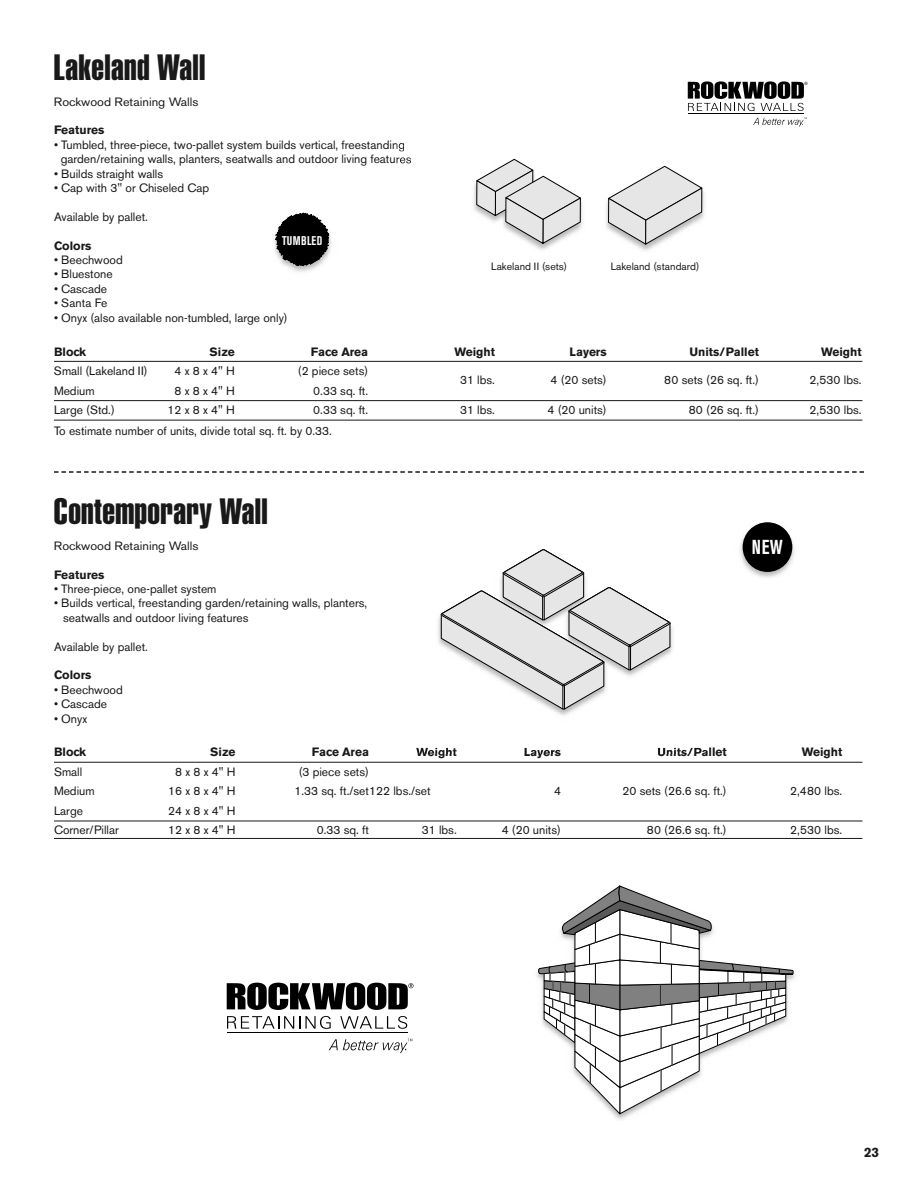
<style>
.page{position:relative;width:918px;height:1188px;background:#fff}
.page>*{position:absolute;margin:0;border:0;box-sizing:border-box;transform-origin:0 0}
.t1{font:36px "Helvetica Extra Compressed";letter-spacing:.01em;color:#191919;scale:1.05 1}
.t2{font:700 condensed 20.1px "Akzidenz Grotesk BE";color:#fff;scale:.92 1}
.t3{font:700 13.5px "Akzidenz Grotesk BE";color:#191919}
.t4{font:700 condensed 12.45px "Akzidenz Grotesk BE";letter-spacing:.035em;color:#fff;scale:.92 1}
.t5{font:12px "Akzidenz Grotesk BE";color:#191919}
.t6{font:700 12px "Akzidenz Grotesk BE";color:#191919}
.t7{font:12px "Akzidenz Grotesk BE";color:#191919;scale:1.05 1}
.t8{font:10.5px "Akzidenz Grotesk BE";color:#191919}
</style>
<div class="page">
<hr style="left:54px;top:361px;width:808px;height:1px;background:#191919">
<hr style="left:54px;top:400px;width:808px;height:1px;background:#191919">
<hr style="left:54px;top:420px;width:808px;height:1px;background:#191919">
<svg style="left:54px;top:471px;width:810px;height:2px"></svg>
<hr style="left:54px;top:762px;width:808px;height:1px;background:#191919">
<hr style="left:54px;top:821px;width:808px;height:1px;background:#191919">
<hr style="left:54px;top:838px;width:808px;height:1px;background:#191919">
<svg style="left:227px;top:983px;width:186px;height:27px"></svg>
<svg style="left:227px;top:1016px;width:104px;height:13px"></svg>
<svg style="left:340px;top:1016px;width:67px;height:13px"></svg>
<hr style="left:227px;top:1032px;width:180px;height:1px;background:#000">
<svg style="left:329px;top:1039px;width:83px;height:14px"></svg>
<svg style="left:688px;top:81px;width:120px;height:30px"></svg>
<hr style="left:688px;top:113px;width:116px;height:1px;background:#000">
<svg style="left:753px;top:117px;width:54px;height:10px"></svg>
<img style="left:396px;top:143px;width:309px;height:108px">
<svg style="left:607px;top:166px;width:96px;height:79px"></svg>
<svg style="left:476px;top:159px;width:106px;height:86px"></svg>
<img style="left:416px;top:616px;width:292px;height:138px">
<svg style="left:440px;top:549px;width:231px;height:161px"></svg>
<svg style="left:275px;top:212px;width:56px;height:55px"></svg>
<div style="left:279px;top:216px;width:47px;height:47px;background:#000;border-radius:50%"></div>
<img style="left:740px;top:522px;width:54px;height:56px">
<div style="left:743px;top:522px;width:49px;height:50px;background:#000;border-radius:50%"></div>
<svg style="left:538px;top:885px;width:257px;height:230px"></svg>
<p class="t1" style="left:54px;top:54px;width:146px">Lakeland Wall</p>
<p class="t7" style="left:54px;top:97px;width:139px">Rockwood Retaining Walls</p>
<p class="t6" style="left:54px;top:126px;width:52px">Features</p>
<p class="t5" style="left:54px;top:140px;width:353px">• Tumbled, three-piece, two-pallet system builds vertical, freestanding</p>
<p class="t5" style="left:61px;top:155px;width:352px">garden/retaining walls, planters, seatwalls and outdoor living features</p>
<p class="t5" style="left:54px;top:169px;width:111px">• Builds straight walls</p>
<p class="t5" style="left:54px;top:184px;width:157px">• Cap with 3" or Chiseled Cap</p>
<p class="t5" style="left:54px;top:212px;width:95px">Available by pallet.</p>
<p class="t6" style="left:54px;top:241px;width:39px">Colors</p>
<p class="t5" style="left:54px;top:256px;width:70px">• Beechwood</p>
<p class="t5" style="left:54px;top:270px;width:60px">• Bluestone</p>
<p class="t5" style="left:54px;top:284px;width:55px">• Cascade</p>
<p class="t5" style="left:54px;top:299px;width:55px">• Santa Fe</p>
<p class="t5" style="left:54px;top:313px;width:235px">• Onyx (also available non-tumbled, large only)</p>
<p class="t6" style="left:54px;top:347px;width:34px">Block</p>
<p class="t6" style="left:210px;top:347px;width:27px">Size</p>
<p class="t6" style="left:311px;top:347px;width:59px">Face Area</p>
<p class="t6" style="left:454px;top:347px;width:42px">Weight</p>
<p class="t6" style="left:570px;top:347px;width:39px">Layers</p>
<p class="t6" style="left:689px;top:347px;width:71px">Units/Pallet</p>
<p class="t6" style="left:821px;top:347px;width:42px">Weight</p>
<p class="t5" style="left:54px;top:367px;width:95px">Small (Lakeland II)</p>
<p class="t5" style="left:175px;top:367px;width:62px">4 x 8 x 4" H</p>
<p class="t5" style="left:298px;top:367px;width:72px">(2 piece sets)</p>
<p class="t5" style="left:54px;top:386px;width:42px">Medium</p>
<p class="t5" style="left:175px;top:386px;width:62px">8 x 8 x 4" H</p>
<p class="t5" style="left:313px;top:386px;width:56px">0.33 sq. ft.</p>
<p class="t4" style="left:282px;top:236px;width:45px">TUMBLED</p>
<p class="t8" style="left:491px;top:263px;width:77px">Lakeland II (sets)</p>
<p class="t8" style="left:611px;top:263px;width:90px">Lakeland (standard)</p>
<p class="t5" style="left:460px;top:376px;width:36px">31 lbs.</p>
<p class="t5" style="left:550px;top:376px;width:58px">4 (20 sets)</p>
<p class="t5" style="left:664px;top:376px;width:96px">80 sets (26 sq. ft.)</p>
<p class="t5" style="left:810px;top:376px;width:53px">2,530 lbs.</p>
<p class="t5" style="left:54px;top:406px;width:62px">Large (Std.)</p>
<p class="t5" style="left:168px;top:406px;width:69px">12 x 8 x 4" H</p>
<p class="t5" style="left:313px;top:406px;width:56px">0.33 sq. ft.</p>
<p class="t5" style="left:460px;top:406px;width:36px">31 lbs.</p>
<p class="t5" style="left:547px;top:406px;width:61px">4 (20 units)</p>
<p class="t5" style="left:689px;top:406px;width:72px">80 (26 sq. ft.)</p>
<p class="t5" style="left:810px;top:406px;width:53px">2,530 lbs.</p>
<p class="t5" style="left:54px;top:427px;width:280px">To estimate number of units, divide total sq. ft. by 0.33.</p>
<p class="t1" style="left:54px;top:498px;width:205px">Contemporary Wall</p>
<p class="t7" style="left:54px;top:541px;width:139px">Rockwood Retaining Walls</p>
<p class="t6" style="left:54px;top:570px;width:52px">Features</p>
<p class="t5" style="left:54px;top:584px;width:164px">• Three-piece, one-pallet system</p>
<p class="t5" style="left:54px;top:599px;width:315px">• Builds vertical, freestanding garden/retaining walls, planters,</p>
<p class="t5" style="left:63px;top:613px;width:187px">seatwalls and outdoor living features</p>
<p class="t5" style="left:54px;top:642px;width:95px">Available by pallet.</p>
<p class="t6" style="left:54px;top:671px;width:39px">Colors</p>
<p class="t5" style="left:54px;top:685px;width:70px">• Beechwood</p>
<p class="t5" style="left:54px;top:700px;width:55px">• Cascade</p>
<p class="t5" style="left:54px;top:714px;width:35px">• Onyx</p>
<p class="t6" style="left:54px;top:748px;width:34px">Block</p>
<p class="t6" style="left:210px;top:748px;width:27px">Size</p>
<p class="t6" style="left:312px;top:748px;width:59px">Face Area</p>
<p class="t6" style="left:416px;top:748px;width:42px">Weight</p>
<p class="t6" style="left:524px;top:748px;width:39px">Layers</p>
<p class="t6" style="left:657px;top:748px;width:71px">Units/Pallet</p>
<p class="t6" style="left:802px;top:748px;width:42px">Weight</p>
<p class="t5" style="left:54px;top:767px;width:30px">Small</p>
<p class="t5" style="left:175px;top:767px;width:62px">8 x 8 x 4" H</p>
<p class="t5" style="left:299px;top:767px;width:72px">(3 piece sets)</p>
<p class="t5" style="left:54px;top:787px;width:42px">Medium</p>
<p class="t5" style="left:168px;top:787px;width:69px">16 x 8 x 4" H</p>
<p class="t5" style="left:295px;top:787px;width:138px">1.33 sq. ft./set122 lbs./set</p>
<p class="t5" style="left:554px;top:787px;width:8px">4</p>
<p class="t5" style="left:623px;top:787px;width:106px">20 sets (26.6 sq. ft.)</p>
<p class="t5" style="left:790px;top:787px;width:54px">2,480 lbs.</p>
<p class="t5" style="left:54px;top:806px;width:31px">Large</p>
<p class="t5" style="left:168px;top:806px;width:69px">24 x 8 x 4" H</p>
<p class="t5" style="left:54px;top:826px;width:66px">Corner/Pillar</p>
<p class="t5" style="left:168px;top:826px;width:69px">12 x 8 x 4" H</p>
<p class="t5" style="left:317px;top:826px;width:54px">0.33 sq. ft</p>
<p class="t5" style="left:422px;top:826px;width:36px">31 lbs.</p>
<p class="t5" style="left:502px;top:826px;width:61px">4 (20 units)</p>
<p class="t5" style="left:647px;top:826px;width:81px">80 (26.6 sq. ft.)</p>
<p class="t5" style="left:790px;top:826px;width:53px">2,530 lbs.</p>
<p class="t2" style="left:752px;top:539px;width:35px">NEW</p>
<p class="t3" style="left:864px;top:1147px;width:17px">23</p>
</div>
